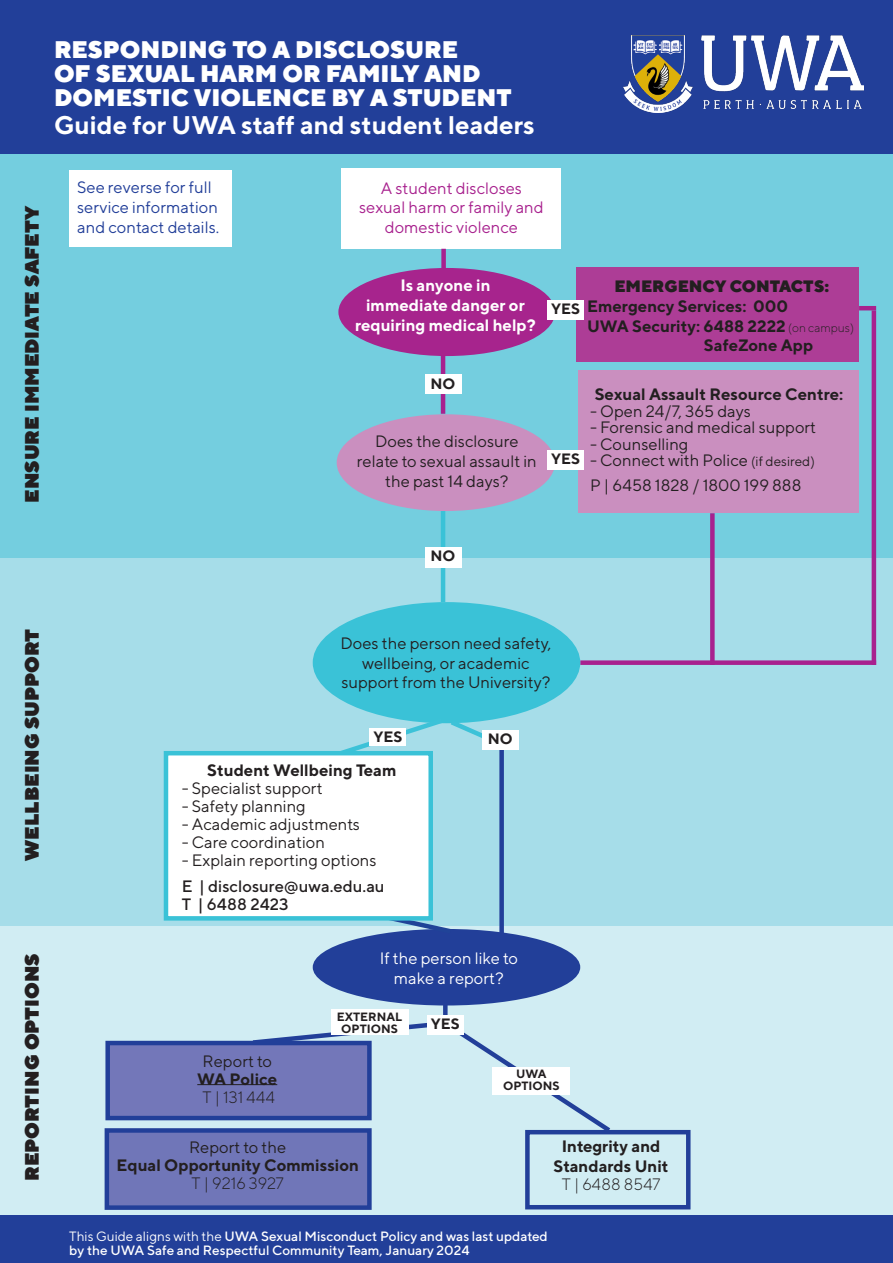
<style>
.page{position:relative;width:893px;height:1263px;background:#fff}
.page>*{position:absolute;margin:0;border:0;box-sizing:border-box;transform-origin:0 0}
.Body_Copy{font:700 25.5px "TT Norms";color:#fff}
.Body_Copy-2{font:900 24px/24px "TT Norms";color:#fff}
.t1{font:800 19.5px "TT Norms";color:#231f20}
.t2{font:16.5px/19.8px "TT Norms";color:#231f20;text-align:center}
.t3{font:700 16.5px/19.8px "TT Norms";color:#231f20;text-align:center}
.t4{font:16.5px/19.8px "TT Norms";color:#a8218e;text-align:center}
.t5{font:16.5px/19.8px "TT Norms";color:#223f99}
.t6{font:700 16.5px/19.8px "TT Norms";color:#fff;text-align:center}
.t7{font:500 16.5px/18px "TT Norms";color:#231f20}
.t8{font:16.5px "TT Norms";color:#fff}
.t9{font:300 16.5px "TT Norms";color:#231f20}
.t10{font:900 16.5px "TT Norms";color:#231f20}
.t11{font:700 15px "TT Norms";color:#231f20}
.t12{font:500 13.5px/13.5px "TT Norms";color:#fff}
.t13{font:700 12px/12px "TT Norms";color:#231f20;text-align:center}
.s1{font-weight:300;font-size:12px}
.s2{font-size:13.5px}
.s3{font-weight:400}
</style>
<div class="page">
<div style="left:0;top:0;width:893px;height:154px;background:#223f99"></div>
<div style="left:0;top:1215px;width:893px;height:48px;background:#223f99"></div>
<img style="left:623px;top:35px;width:240px;height:78px">
<div style="left:0;top:154px;width:893px;height:404px;background:#74cedf"></div>
<div style="left:0;top:558px;width:893px;height:369px;background:#a6dde9"></div>
<div style="left:0;top:927px;width:893px;height:288px;background:#d1edf3"></div>
<div style="left:577px;top:267px;width:282px;height:95px;background:#ad3d96"></div>
<div style="left:341px;top:168px;width:220px;height:81px;background:#fff"></div>
<div style="left:337px;top:414px;width:218px;height:97px;background:#ca8fbf;border-radius:50%"></div>
<div style="left:313px;top:929px;width:267px;height:76px;background:#223f99;border-radius:50%"></div>
<div style="left:105px;top:1128px;width:267px;height:82px;background:#7076b8;border:4px solid #223f99"></div>
<div style="left:579px;top:370px;width:280px;height:142px;background:#ca8fbf"></div>
<div style="left:338px;top:268px;width:217px;height:88px;background:#a7248d;border-radius:50%"></div>
<hr style="left:441px;top:355px;width:4px;height:59px;background:#a8218e">
<hr style="left:872px;top:310px;width:4px;height:355px;background:#a8218e">
<hr style="left:859px;top:306px;width:17px;height:4px;background:#a8218e">
<div style="left:580px;top:660px;width:296px;height:5px;background:#a8218e"></div>
<div style="left:710px;top:513px;width:5px;height:152px;background:#a8218e"></div>
<div style="left:547px;top:300px;width:37px;height:19px;background:#fff"></div>
<div style="left:425px;top:375px;width:36px;height:19px;background:#fff"></div>
<hr style="left:441px;top:511px;width:4px;height:91px;background:#3ac2d7">
<div style="left:425px;top:547px;width:36px;height:20px;background:#fff"></div>
<div style="left:547px;top:450px;width:37px;height:19px;background:#fff"></div>
<div style="left:105px;top:1041px;width:267px;height:79px;background:#7377b9;border:4px solid #223f99"></div>
<hr style="left:197px;top:1084px;width:80px;height:1px;background:#231f20">
<div style="left:443px;top:994px;width:5px;height:24px;background:#223f99"></div>
<div style="left:331px;top:1009px;width:77px;height:25px;background:#fff"></div>
<div style="left:441px;top:249px;width:5px;height:19px;background:#a8218e"></div>
<div style="left:525px;top:1130px;width:165px;height:79px;border:4px solid #223f99"></div>
<div style="left:313px;top:602px;width:267px;height:121px;background:#3ac2d7;border-radius:50%"></div>
<svg style="left:248px;top:1017px;width:367px;height:119px"></svg>
<div style="left:493px;top:1067px;width:77px;height:27px;background:#fff"></div>
<div style="left:427px;top:1015px;width:37px;height:20px;background:#fff"></div>
<svg style="left:340px;top:715px;width:167px;height:36px"></svg>
<div style="left:370px;top:728px;width:36px;height:18px;background:#fff"></div>
<svg style="left:300px;top:921px;width:156px;height:15px"></svg>
<div style="left:499px;top:745px;width:5px;height:196px;background:#223f99"></div>
<div style="left:164px;top:751px;width:269px;height:170px;background:#fff;border:4px solid #3ac2d7"></div>
<div style="left:482px;top:730px;width:37px;height:19px;background:#fff"></div>
<div style="left:69px;top:171px;width:163px;height:76px;background:#fff"></div>
<p class="Body_Copy-2" style="left:54px;top:37px;width:459px">RESPONDING TO A DISCLOSURE<br>OF SEXUAL HARM OR FAMILY AND<br>DOMESTIC VIOLENCE BY A STUDENT</p>
<p class="Body_Copy" style="left:54px;top:109px;width:482px">Guide for UWA staff and student leaders</p>
<p class="t1" style="left:19px;top:503px;width:299px;rotate:-90deg">ENSURE IMMEDIATE SAFETY</p>
<p class="t5" style="left:77px;top:177px;width:144px">See reverse for full service information and contact details.</p>
<p class="t4" style="left:381px;top:178px;width:143px">A student discloses</p>
<p class="t4" style="left:359px;top:197px;width:186px">sexual harm or family and domestic violence</p>
<p class="t6" style="left:400px;top:275px;width:92px">Is anyone in</p>
<p class="t6" style="left:355px;top:295px;width:182px">immediate danger or requiring medical help?</p>
<p class="t11" style="left:551px;top:300px;width:31px">YES</p>
<p class="t10" style="left:614px;top:275px;width:216px">EMERGENCY CONTACTS:</p>
<p class="t3" style="left:587px;top:296px;width:203px">Emergency Services: 000</p>
<p class="t3" style="left:587px;top:316px;width:268px">UWA Security: 6488 2222 <span class="s1">(on campus)</span></p>
<p class="t3" style="left:704px;top:335px;width:111px">SafeZone App</p>
<p class="t11" style="left:431px;top:374px;width:26px">NO</p>
<p class="t2" style="left:357px;top:431px;width:181px">Does the disclosure relate to sexual assault in the past 14 days?</p>
<p class="t11" style="left:551px;top:450px;width:31px">YES</p>
<p class="t3" style="left:595px;top:384px;width:250px">Sexual Assault Resource Centre:</p>
<p class="t2" style="left:590px;top:401px;width:162px">- Open 24/7, 365 days</p>
<p class="t2" style="left:590px;top:417px;width:228px">- Forensic and medical support</p>
<p class="t2" style="left:590px;top:434px;width:100px">- Counselling</p>
<p class="t2" style="left:590px;top:450px;width:226px">- Connect with Police <span class="s2">(if desired)</span></p>
<p class="t2" style="left:590px;top:475px;width:213px">P | 6458 1828 / 1800 199 888</p>
<p class="t11" style="left:431px;top:546px;width:26px">NO</p>
<p class="t1" style="left:19px;top:860px;width:233px;rotate:-90deg">WELLBEING SUPPORT</p>
<p class="t1" style="left:19px;top:1181px;width:229px;rotate:-90deg">REPORTING OPTIONS</p>
<p class="t2" style="left:340px;top:633px;width:212px">Does the person need safety, wellbeing, or academic</p>
<p class="t2" style="left:341px;top:672px;width:211px">support from the University?</p>
<p class="t11" style="left:373px;top:728px;width:31px">YES</p>
<p class="t3" style="left:207px;top:759px;width:191px">Student Wellbeing Team</p>
<p class="t2" style="left:182px;top:777px;width:142px">- Specialist support</p>
<p class="t2" style="left:182px;top:795px;width:126px">- Safety planning</p>
<p class="t2" style="left:182px;top:813px;width:180px">- Academic adjustments</p>
<p class="t2" style="left:182px;top:831px;width:145px">- Care coordination</p>
<p class="t2" style="left:182px;top:849px;width:196px">- Explain reporting options</p>
<p class="t7" style="left:182px;top:877px;width:204px">E | disclosure@uwa.edu.au<br>T | 6488 2423</p>
<p class="t11" style="left:488px;top:729px;width:26px">NO</p>
<p class="t8" style="left:380px;top:948px;width:140px">If the person like to</p>
<p class="t8" style="left:394px;top:967px;width:111px">make a report?</p>
<p class="t2" style="left:203px;top:1050px;width:71px">Report to</p>
<p class="t3" style="left:197px;top:1068px;width:82px">WA Police</p>
<p class="t9" style="left:203px;top:1087px;width:74px">T | 131 444</p>
<p class="t13" style="left:337px;top:1010px;width:67px">EXTERNAL<br>OPTIONS</p>
<p class="t2" style="left:189px;top:1137px;width:99px">Report to the</p>
<p class="t3" style="left:117px;top:1155px;width:244px">Equal Opportunity Commission</p>
<p class="t9" style="left:192px;top:1173px;width:94px">T | 9216 3927</p>
<p class="t11" style="left:431px;top:1015px;width:31px">YES</p>
<p class="t13" style="left:516px;top:1068px;width:32px">UWA</p>
<p class="t13" style="left:503px;top:1080px;width:58px">OPTIONS</p>
<p class="t3" style="left:554px;top:1136px;width:117px">Integrity and<br>Standards Unit</p>
<p class="t9" style="left:562px;top:1174px;width:100px">T | 6488 8547</p>
<p class="t12" style="left:69px;top:1229px;width:480px"><span class="s3">This Guide aligns with the</span> UWA Sexual Misconduct Policy and was last updated by the UWA Safe and Respectful Community Team, January 2024</p>
</div>
